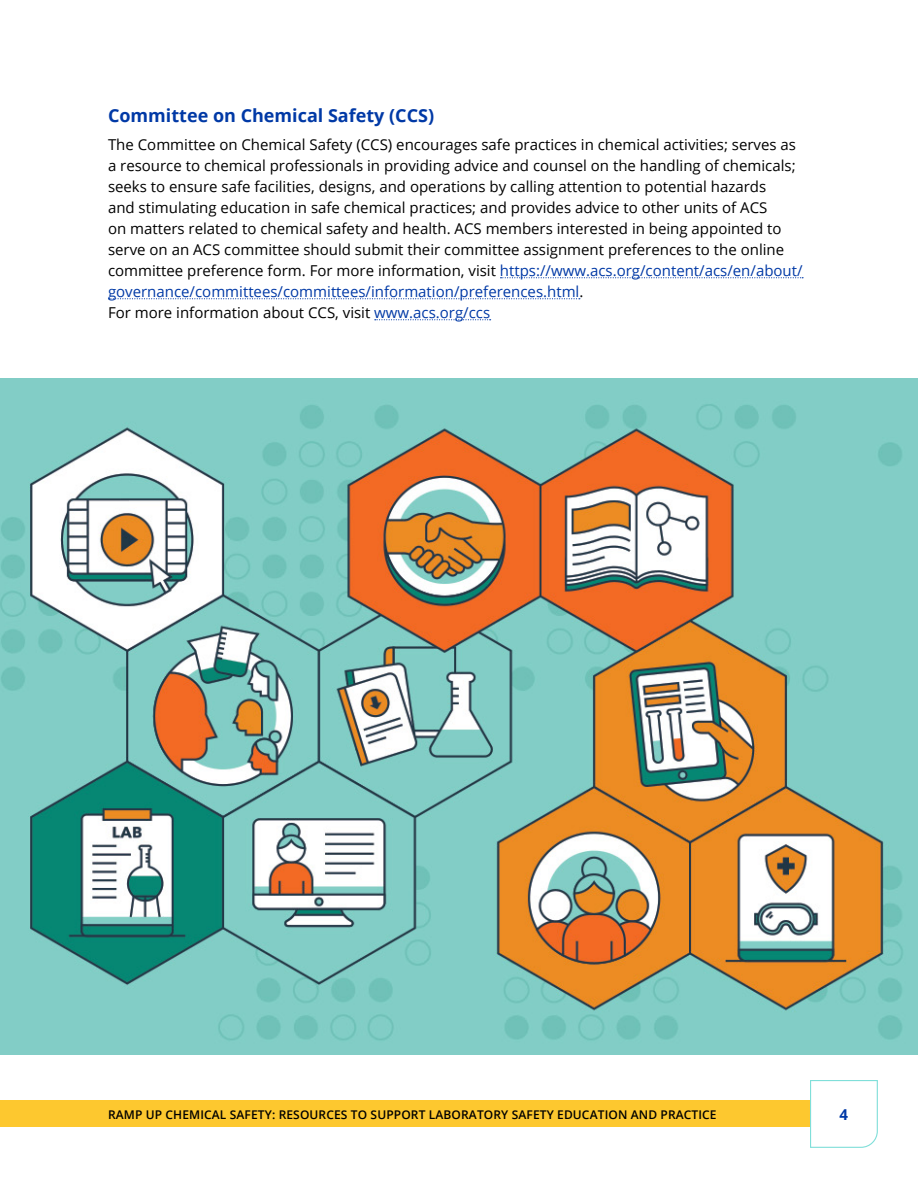
<style>
.page{position:relative;width:918px;height:1188px;background:#fff}
.page>*{position:absolute;margin:0;border:0;box-sizing:border-box;transform-origin:0 0}
.t1{font:700 18px "Open Sans";color:#0039a6}
.t2{font:15px/21px "Open Sans";color:#000}
.t3{font:700 15px "Open Sans";color:#0039a6}
.t4{font:600 12px "Open Sans";letter-spacing:.01em;color:#000}
.s1{color:#0039a6}
</style>
<div class="page">
<svg style="left:501px;top:277px;width:302px;height:1px"></svg>
<svg style="left:109px;top:298px;width:471px;height:1px"></svg>
<svg style="left:375px;top:319px;width:116px;height:1px"></svg>
<div style="left:0;top:1100px;width:810px;height:27px;background:#fdc82f"></div>
<svg style="left:810px;top:1080px;width:68px;height:68px"></svg>
<img style="left:0;top:378px;width:918px;height:676px">
<p class="t1" style="left:108px;top:103px;width:328px">Committee on Chemical Safety (CCS)</p>
<p class="t2" style="left:108px;top:133px;width:696px">The Committee on Chemical Safety (CCS) encourages safe practices in chemical activities; serves as a resource to chemical professionals in providing advice and counsel on the handling of chemicals; seeks to ensure safe facilities, designs, and operations by calling attention to potential hazards<br>and stimulating education in safe chemical practices; and provides advice to other units of ACS<br>on matters related to chemical safety and health. ACS members interested in being appointed to serve on an ACS committee should submit their committee assignment preferences to the online committee preference form. For more information, visit <span class="s1">https://www.acs.org/content/acs/en/about/ governance/committees/committees/information/preferences.html</span>.<br>For more information about CCS, visit <span class="s1">www.acs.org/ccs</span></p>
<p class="t4" style="left:108px;top:1106px;width:610px">RAMP UP CHEMICAL SAFETY: RESOURCES TO SUPPORT LABORATORY SAFETY EDUCATION AND PRACTICE</p>
<p class="t3" style="left:840px;top:1104px;width:10px">4</p>
</div>
